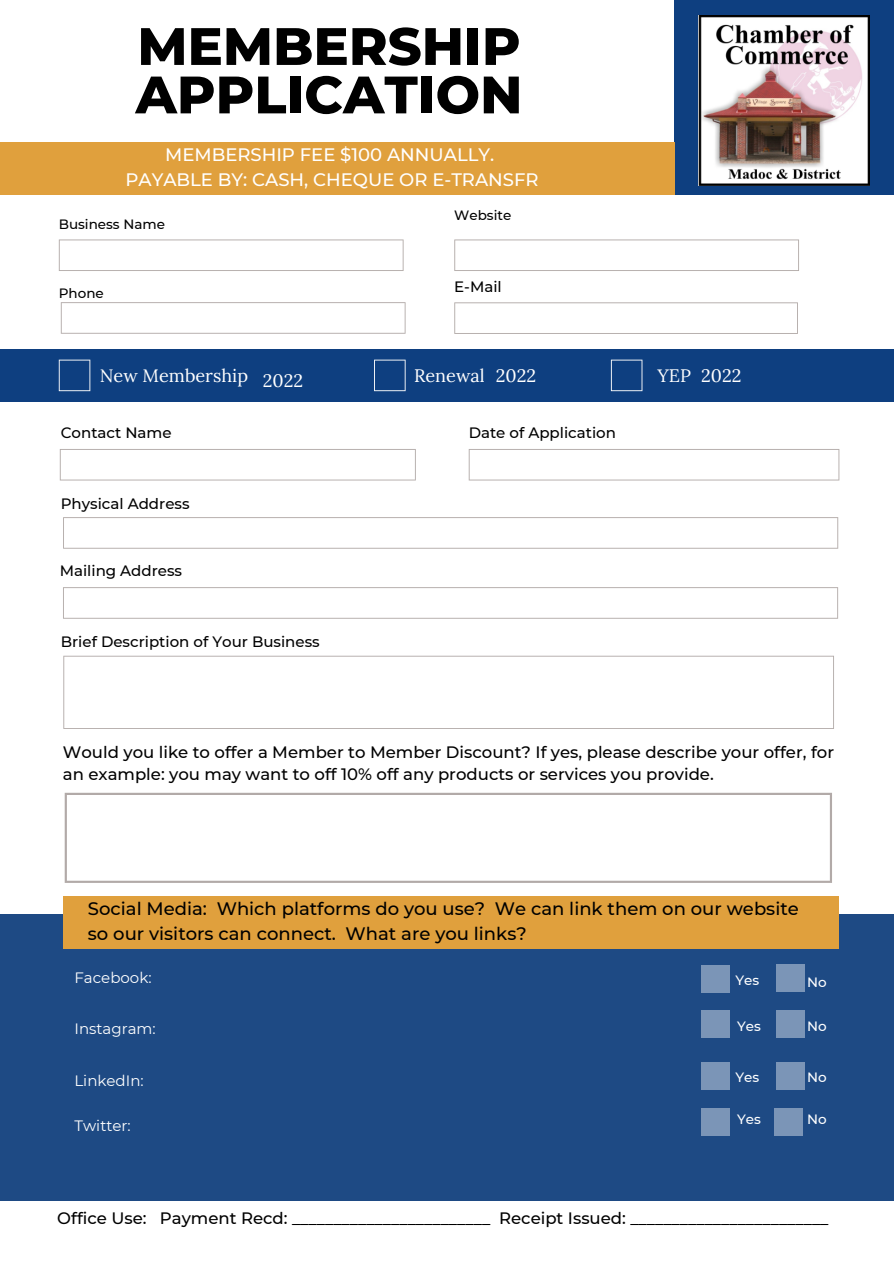
<style>
.page{position:relative;width:894px;height:1264px;background:#fff}
.page>*{position:absolute;margin:0;border:0;box-sizing:border-box;transform-origin:0 0}
.t1{font:800 52.5px "Montserrat";color:#000}
.t2{font:500 18px/24.8px "Montserrat";color:#000}
.t3{font:500 18px "Montserrat";color:#fff}
.t4{font:18px "Lora";color:#fff}
.t5{font:500 16.5px/22.5px "Montserrat";color:#000}
.t6{font:500 15px "Montserrat";color:#000}
.t7{font:15px "Montserrat";color:#fff}
.t8{font:500 13.5px "Montserrat";color:#000}
.t9{font:500 13.5px "Montserrat";color:#fff}
</style>
<div class="page">
<div style="left:674px;top:0;width:219px;height:195px;background:#0e3f80"></div>
<div style="left:0;top:142px;width:674px;height:53px;background:#e0a03d"></div>
<div style="left:0;top:349px;width:893px;height:53px;background:#0e3f80"></div>
<div style="left:0;top:914px;width:893px;height:286px;background:#1e4a84"></div>
<div style="left:63px;top:896px;width:775px;height:53px;background:#e0a03d"></div>
<svg style="left:59px;top:239px;width:344px;height:32px"></svg>
<svg style="left:60px;top:449px;width:355px;height:31px"></svg>
<svg style="left:454px;top:302px;width:343px;height:32px"></svg>
<svg style="left:63px;top:517px;width:775px;height:31px"></svg>
<svg style="left:63px;top:655px;width:770px;height:74px"></svg>
<svg style="left:65px;top:792px;width:766px;height:90px"></svg>
<img style="left:698px;top:15px;width:171px;height:170px">
<div style="left:701px;top:1108px;width:28px;height:27px;background:#7b95b7"></div>
<div style="left:774px;top:1108px;width:28px;height:27px;background:#7b95b7"></div>
<div style="left:775px;top:964px;width:28px;height:27px;background:#7b95b7"></div>
<div style="left:701px;top:965px;width:28px;height:27px;background:#7b95b7"></div>
<div style="left:775px;top:1062px;width:28px;height:27px;background:#7b95b7"></div>
<div style="left:701px;top:1062px;width:28px;height:27px;background:#7b95b7"></div>
<svg style="left:59px;top:359px;width:31px;height:32px"></svg>
<svg style="left:374px;top:359px;width:31px;height:32px"></svg>
<svg style="left:610px;top:359px;width:32px;height:32px"></svg>
<svg style="left:63px;top:587px;width:774px;height:31px"></svg>
<svg style="left:61px;top:302px;width:344px;height:32px"></svg>
<svg style="left:454px;top:239px;width:344px;height:32px"></svg>
<div style="left:701px;top:1010px;width:28px;height:27px;background:#7b95b7"></div>
<div style="left:775px;top:1010px;width:28px;height:27px;background:#7b95b7"></div>
<svg style="left:468px;top:449px;width:371px;height:31px"></svg>
<p class="t1" style="left:137px;top:14px;width:384px">MEMBERSHIP</p>
<p class="t1" style="left:135px;top:63px;width:388px">APPLICATION</p>
<p class="t3" style="left:165px;top:144px;width:330px">MEMBERSHIP FEE $100 ANNUALLY.</p>
<p class="t3" style="left:125px;top:169px;width:414px">PAYABLE BY: CASH, CHEQUE OR E-TRANSFR</p>
<p class="t8" style="left:59px;top:215px;width:108px">Business Name</p>
<p class="t8" style="left:59px;top:285px;width:47px">Phone</p>
<p class="t8" style="left:454px;top:207px;width:59px">Website</p>
<p class="t6" style="left:454px;top:277px;width:49px">E-Mail</p>
<p class="t4" style="left:100px;top:363px;width:150px">New Membership</p>
<p class="t4" style="left:414px;top:364px;width:72px">Renewal</p>
<p class="t4" style="left:263px;top:368px;width:42px">2022</p>
<p class="t4" style="left:495px;top:364px;width:42px">2022</p>
<p class="t4" style="left:657px;top:364px;width:35px">YEP</p>
<p class="t4" style="left:701px;top:364px;width:42px">2022</p>
<p class="t6" style="left:61px;top:423px;width:112px">Contact Name</p>
<p class="t6" style="left:61px;top:494px;width:130px">Physical Address</p>
<p class="t6" style="left:60px;top:561px;width:124px">Mailing Address</p>
<p class="t6" style="left:61px;top:632px;width:260px">Brief Description of Your Business</p>
<p class="t6" style="left:468px;top:423px;width:149px">Date of Application</p>
<p class="t5" style="left:63px;top:740px;width:772px">Would you like to offer a Member to Member Discount? If yes, please describe your offer, for an example: you may want to off 10% off any products or services you provide.</p>
<p class="t2" style="left:88px;top:896px;width:712px">Social Media: Which platforms do you use? We can link them on our website so our visitors can connect. What are you links?</p>
<p class="t7" style="left:74px;top:968px;width:79px">Facebook:</p>
<p class="t9" style="left:735px;top:972px;width:25px">Yes</p>
<p class="t9" style="left:807px;top:974px;width:21px">No</p>
<p class="t7" style="left:74px;top:1019px;width:83px">Instagram:</p>
<p class="t9" style="left:736px;top:1018px;width:25px">Yes</p>
<p class="t9" style="left:807px;top:1018px;width:21px">No</p>
<p class="t7" style="left:74px;top:1071px;width:71px">LinkedIn:</p>
<p class="t7" style="left:74px;top:1116px;width:58px">Twitter:</p>
<p class="t9" style="left:735px;top:1069px;width:25px">Yes</p>
<p class="t9" style="left:807px;top:1069px;width:21px">No</p>
<p class="t9" style="left:736px;top:1110px;width:25px">Yes</p>
<p class="t9" style="left:807px;top:1110px;width:21px">No</p>
<p class="t5" style="left:57px;top:1207px;width:772px">Office Use: Payment Recd: ________________________ Receipt Issued: ________________________</p>
</div>
